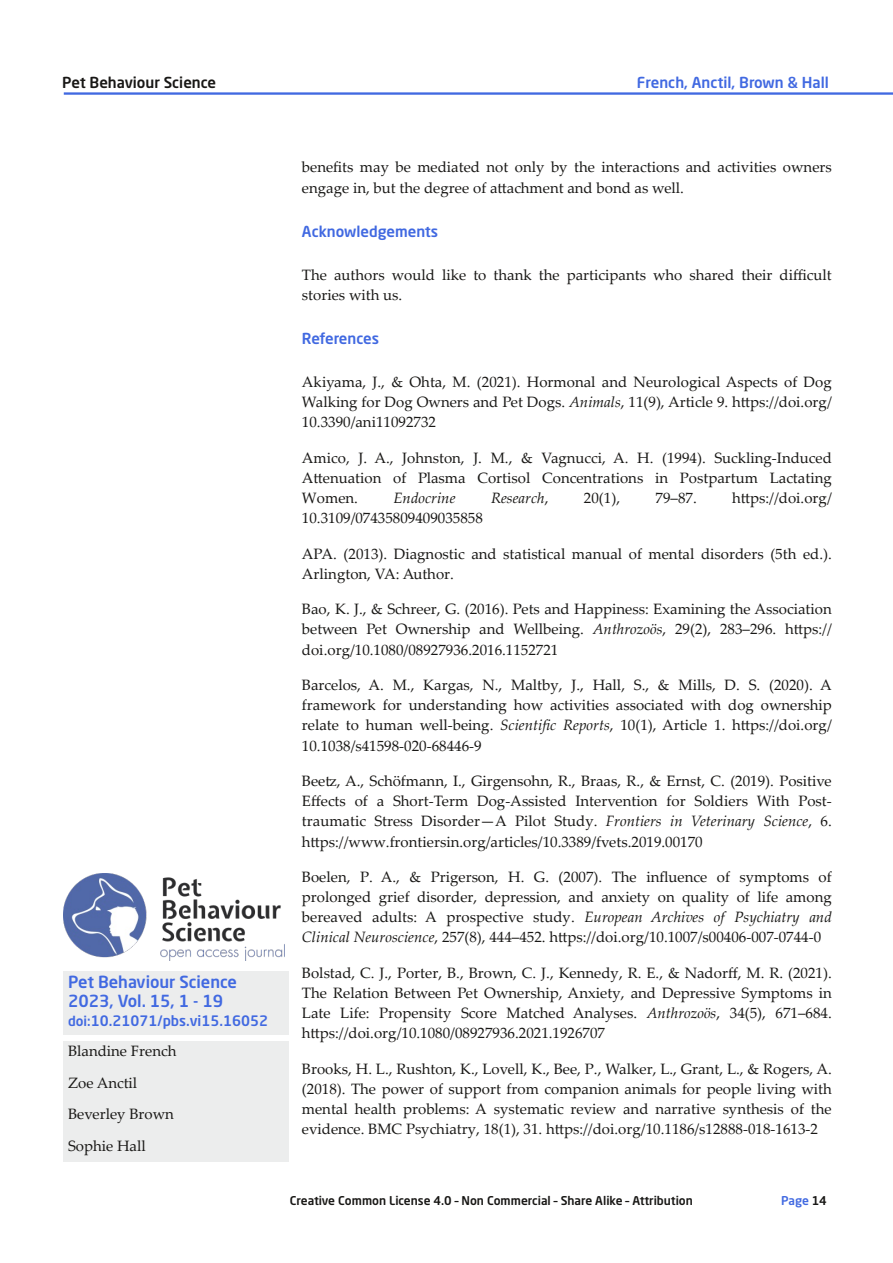
<style>
.page{position:relative;width:893px;height:1263px;background:#fff}
.page>*{position:absolute;margin:0;border:0;box-sizing:border-box;transform-origin:0 0}
.t1{font:500 16.5px/18.8px "Neo Sans Std";letter-spacing:-.005em;color:#4169e1}
.t2{font:15px/20.2px "Palatino Linotype";color:#181715;text-align:justify}
.t3{font:500 15px "Neo Sans Std";color:#4169e1}
.t4{font:500 15px "Neo Sans Std";color:#181715}
.t5{font:italic 15px "Palatino Linotype";color:#181715}
.t6{font:500 14.25px "Neo Sans Std";color:#4169e1}
.t7{font:500 12px "Neo Sans Std";color:#181715}
.t8{font:500 12px "Neo Sans Std";letter-spacing:-.01em;color:#4169e1}
.s1{font-size:13.5px}
.s2{font-style:italic}
.s3{font-style:normal}
.s4{color:#181715}
</style>
<div class="page">
<hr style="left:64px;top:92px;width:829px;height:3px;background:#4169e1">
<div style="left:64px;top:1041px;width:225px;height:120px;background:#eceded"></div>
<img style="left:64px;top:873px;width:221px;height:87px">
<div style="left:64px;top:971px;width:225px;height:64px;background:#eceded"></div>
<p class="t4" style="left:62px;top:77px;width:155px">Pet Behaviour Science</p>
<p class="t3" style="left:637px;top:77px;width:194px">French, Anctil, Brown &amp; Hall</p>
<p class="t1" style="left:68px;top:974px;width:170px">Pet Behaviour Science<br>2023, Vol. 15, 1 - 19</p>
<p class="t6" style="left:68px;top:1014px;width:202px"><span class="s1">doi:</span>10.21071/pbs.vi15.16052</p>
<p class="t2" style="left:68px;top:1037px;width:110px;line-height:31.5px;text-align:left">Blandine French<br>Zoe Anctil<br>Beverley Brown<br>Sophie Hall</p>
<p class="t2" style="left:302px;top:159px;width:531px">benefits may be mediated not only by the interactions and activities owners engage in, but the degree of attachment and bond as well.</p>
<p class="t3" style="left:302px;top:225px;width:138px">Acknowledgements</p>
<p class="t2" style="left:302px;top:266px;width:531px">The authors would like to thank the participants who shared their difficult stories with us.</p>
<p class="t3" style="left:302px;top:333px;width:79px">References</p>
<p class="t2" style="left:302px;top:373px;width:531px">Akiyama, J., &amp; Ohta, M. (2021). Hormonal and Neurological Aspects of Dog Walking for Dog Owners and Pet Dogs. <span class="s2">Animals</span>, 11(9), Article 9. https://doi.org/ 10.3390/ani11092732</p>
<p class="t2" style="left:302px;top:449px;width:531px">Amico, J. A., Johnston, J. M., &amp; Vagnucci, A. H. (1994). Suckling‑Induced Attenuation of Plasma Cortisol Concentrations in Postpartum Lactating Women.</p>
<p class="t5" style="left:393px;top:492px;width:64px">Endocrine</p>
<p class="t5" style="left:491px;top:492px;width:59px">Research<span class="s3">,</span></p>
<p class="t2" style="left:584px;top:490px;width:38px">20(1),</p>
<p class="t2" style="left:655px;top:490px;width:43px">79–87.</p>
<p class="t2" style="left:732px;top:490px;width:101px">https://doi.org/</p>
<p class="t2" style="left:302px;top:510px;width:183px">10.3109/07435809409035858</p>
<p class="t2" style="left:302px;top:545px;width:531px">APA. (2013). Diagnostic and statistical manual of mental disorders (5th ed.).<br>Arlington, VA: Author.</p>
<p class="t2" style="left:302px;top:601px;width:531px">Bao, K. J., &amp; Schreer, G. (2016). Pets and Happiness: Examining the Association between Pet Ownership and Wellbeing. <span class="s2">Anthrozoös</span>, 29(2), 283–296. https:// doi.org/10.1080/08927936.2016.1152721</p>
<p class="t2" style="left:302px;top:676px;width:531px">Barcelos, A. M., Kargas, N., Maltby, J., Hall, S., &amp; Mills, D. S. (2020). A framework for understanding how activities associated with dog ownership relate to human well‑being. <span class="s2">Scientific Reports</span>, 10(1), Article 1. https://doi.org/ 10.1038/s41598‑020‑68446‑9</p>
<p class="t2" style="left:302px;top:772px;width:531px">Beetz, A., Schöfmann, I., Girgensohn, R., Braas, R., &amp; Ernst, C. (2019). Positive Effects of a Short‑Term Dog‑Assisted Intervention for Soldiers With Post‑ traumatic Stress Disorder—A Pilot Study. <span class="s2">Frontiers in Veterinary Science</span>, 6. https://www.frontiersin.org/articles/10.3389/fvets.2019.00170</p>
<p class="t2" style="left:302px;top:868px;width:531px">Boelen, P. A., &amp; Prigerson, H. G. (2007). The influence of symptoms of prolonged grief disorder, depression, and anxiety on quality of life among bereaved adults: A prospective study. <span class="s2">European Archives of Psychiatry and Clinical Neuroscience</span>, 257(8), 444–452. https://doi.org/10.1007/s00406‑007‑0744‑0</p>
<p class="t2" style="left:302px;top:964px;width:531px">Bolstad, C. J., Porter, B., Brown, C. J., Kennedy, R. E., &amp; Nadorff, M. R. (2021).<br>The Relation Between Pet Ownership, Anxiety, and Depressive Symptoms in Late Life: Propensity Score Matched Analyses. <span class="s2">Anthrozoös</span>, 34(5), 671–684. https://doi.org/10.1080/08927936.2021.1926707</p>
<p class="t2" style="left:302px;top:1060px;width:531px">Brooks, H. L., Rushton, K., Lovell, K., Bee, P., Walker, L., Grant, L., &amp; Rogers, A. (2018). The power of support from companion animals for people living with mental health problems: A systematic review and narrative synthesis of the evidence. BMC Psychiatry, 18(1), 31. https://doi.org/10.1186/s12888‑018‑1613‑2</p>
<p class="t7" style="left:290px;top:1196px;width:404px">Creative Common License 4.0 – Non Commercial – Share Alike – Attribution</p>
<p class="t8" style="left:781px;top:1196px;width:47px">Page <span class="s4">14</span></p>
</div>
